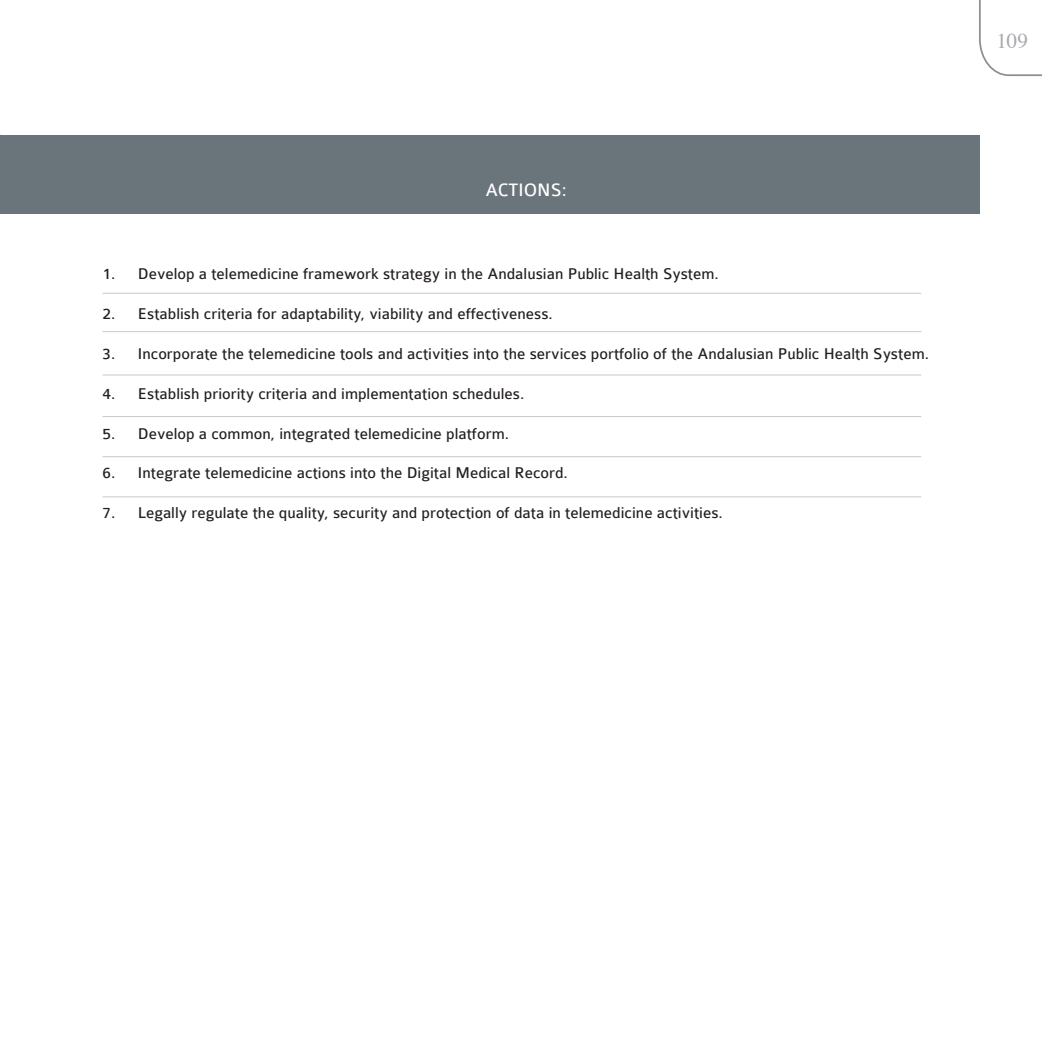
<style>
.page{position:relative;width:1042px;height:1042px;background:#fff}
.page>*{position:absolute;margin:0;border:0;box-sizing:border-box;transform-origin:0 0}
.t1{font:21px "Times";color:#a8a9ad}
.contenidos_negro{font:19.25px "Colaborate";color:#fff}
.contenidos_negro-2{font:16.62px "Colaborate";color:#231f20}
</style>
<div class="page">
<div style="left:0;top:135px;width:980px;height:79px;background:#6a747b"></div>
<svg style="left:979px;top:0;width:63px;height:76px"></svg>
<hr style="left:103px;top:293px;width:818px;height:1px;background:#231f20">
<hr style="left:103px;top:331px;width:818px;height:1px;background:#231f20">
<hr style="left:103px;top:374px;width:818px;height:1px;background:#231f20">
<hr style="left:103px;top:416px;width:818px;height:1px;background:#231f20">
<hr style="left:103px;top:456px;width:818px;height:1px;background:#231f20">
<hr style="left:103px;top:496px;width:818px;height:1px;background:#231f20">
<p class="contenidos_negro" style="left:485px;top:180px;width:83px">ACTIONS:</p>
<p class="contenidos_negro-2" style="left:103px;top:265px;width:14px">1.</p>
<p class="contenidos_negro-2" style="left:103px;top:305px;width:14px">2.</p>
<p class="contenidos_negro-2" style="left:103px;top:345px;width:14px">3.</p>
<p class="contenidos_negro-2" style="left:103px;top:385px;width:14px">4.</p>
<p class="contenidos_negro-2" style="left:103px;top:425px;width:14px">5.</p>
<p class="contenidos_negro-2" style="left:103px;top:464px;width:14px">6.</p>
<p class="contenidos_negro-2" style="left:103px;top:504px;width:14px">7.</p>
<p class="contenidos_negro-2" style="left:138px;top:265px;width:582px">Develop a telemedicine framework strategy in the Andalusian Public Health System.</p>
<p class="contenidos_negro-2" style="left:138px;top:305px;width:416px">Establish criteria for adaptability, viability and effectiveness.</p>
<p class="contenidos_negro-2" style="left:138px;top:345px;width:792px">Incorporate the telemedicine tools and activities into the services portfolio of the Andalusian Public Health System.</p>
<p class="contenidos_negro-2" style="left:138px;top:385px;width:388px">Establish priority criteria and implementation schedules.</p>
<p class="contenidos_negro-2" style="left:138px;top:425px;width:373px">Develop a common, integrated telemedicine platform.</p>
<p class="contenidos_negro-2" style="left:138px;top:464px;width:431px">Integrate telemedicine actions into the Digital Medical Record.</p>
<p class="contenidos_negro-2" style="left:138px;top:504px;width:586px">Legally regulate the quality, security and protection of data in telemedicine activities.</p>
<p class="t1" style="left:996px;top:21px;width:33px">109</p>
</div>
